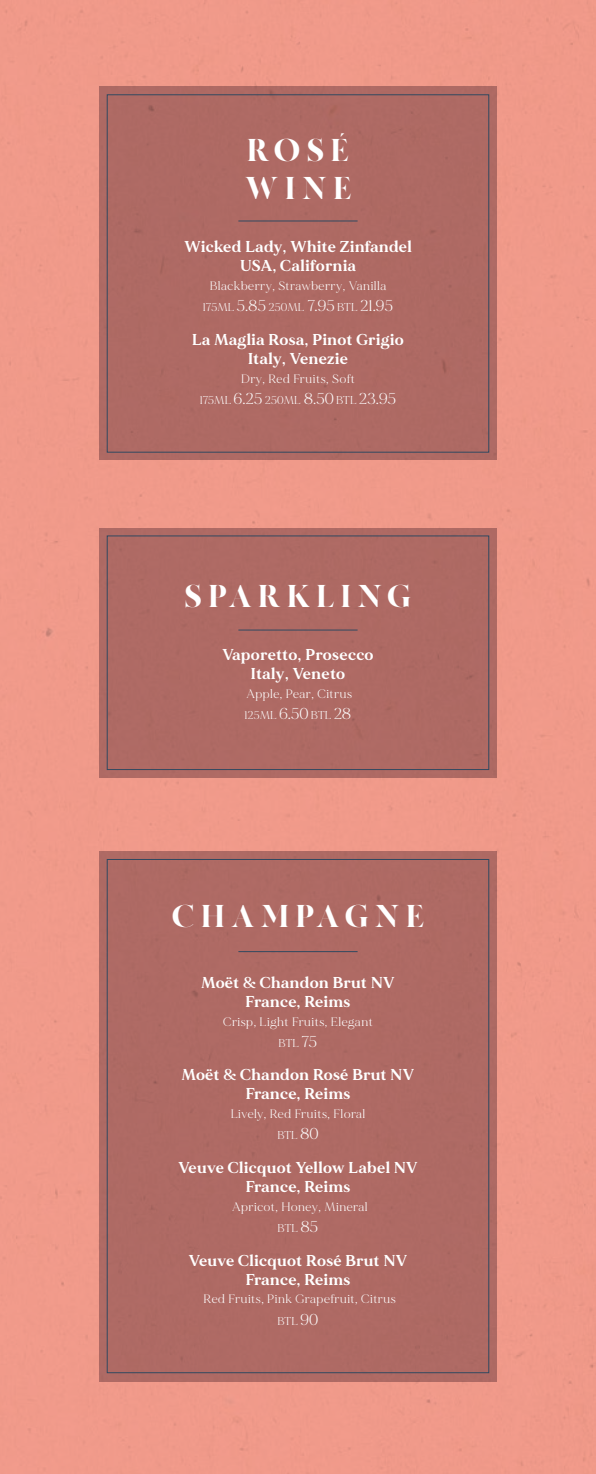
<style>
.page{position:relative;width:596px;height:1474px;background:#fff}
.page>*{position:absolute;margin:0;border:0;box-sizing:border-box;transform-origin:0 0}
.t1{font:900 31.5px/37.8px "MADE Canvas";letter-spacing:.2em;color:#fff}
.t2{font:700 15.75px/18.9px "MADE Mirage";letter-spacing:.04em;color:#fff;text-align:center}
.t3{font:12.25px "MADE Mirage";letter-spacing:.04em;color:#fff}
.t4{font:11.38px "MADE Mirage";color:#fff}
.s1{font-size:15.75px}
</style>
<div class="page">
<div style="left:0;top:0;width:595px;height:1473px;background:#f09a8a"></div>
<div style="left:99px;top:87px;width:397px;height:373px;background:#ae6a64"></div>
<div style="left:107px;top:94px;width:382px;height:358px;border:1px solid #314960"></div>
<div style="left:99px;top:851px;width:397px;height:531px;background:#ae6a64"></div>
<hr style="left:238px;top:951px;width:119px;height:1px;background:#314960">
<div style="left:99px;top:528px;width:397px;height:250px;background:#ae6a64"></div>
<div style="left:107px;top:535px;width:382px;height:235px;border:1px solid #314960"></div>
<hr style="left:238px;top:629px;width:119px;height:1px;background:#314960">
<hr style="left:238px;top:220px;width:119px;height:1px;background:#314960">
<h1 class="t1" style="left:244px;top:134px;width:108px">ROSÉ<br>WINE</h1>
<p class="t2" style="left:184px;top:237px;width:229px">Wicked Lady, White Zinfandel<br>USA, California</p>
<p class="t3" style="left:209px;top:278px;width:178px">Blackberry, Strawberry, Vanilla</p>
<p class="t4" style="left:203px;top:300px;width:191px">175ML <span class="s1">5.85</span> 250ML <span class="s1">7.95</span> BTL <span class="s1">21.95</span></p>
<p class="t2" style="left:192px;top:330px;width:213px">La Maglia Rosa, Pinot Grigio<br>Italy, Venezie</p>
<p class="t3" style="left:241px;top:371px;width:115px">Dry, Red Fruits, Soft</p>
<p class="t4" style="left:200px;top:393px;width:198px">175ML <span class="s1">6.25</span> 250ML <span class="s1">8.50</span> BTL <span class="s1">23.95</span></p>
<h1 class="t1" style="left:184px;top:579px;width:228px">SPARKLING</h1>
<p class="t2" style="left:222px;top:645px;width:152px">Vaporetto, Prosecco<br>Italy, Veneto</p>
<p class="t3" style="left:246px;top:686px;width:107px">Apple, Pear, Citrus</p>
<p class="t4" style="left:244px;top:708px;width:108px">125ML <span class="s1">6.50</span> BTL <span class="s1">28</span></p>
<h1 class="t1" style="left:172px;top:900px;width:254px">CHAMPAGNE</h1>
<p class="t2" style="left:201px;top:973px;width:194px">Moët &amp; Chandon Brut NV<br>France, Reims</p>
<p class="t3" style="left:223px;top:1013px;width:151px">Crisp, Light Fruits, Elegant</p>
<p class="t4" style="left:278px;top:1035px;width:40px">BTL <span class="s1">75</span></p>
<p class="t2" style="left:182px;top:1065px;width:234px">Moët &amp; Chandon Rosé Brut NV<br>France, Reims</p>
<p class="t3" style="left:230px;top:1106px;width:136px">Lively, Red Fruits, Floral</p>
<p class="t4" style="left:277px;top:1128px;width:43px">BTL <span class="s1">80</span></p>
<p class="t2" style="left:178px;top:1158px;width:240px">Veuve Clicquot Yellow Label NV<br>France, Reims</p>
<p class="t3" style="left:232px;top:1199px;width:137px">Apricot, Honey, Mineral</p>
<p class="t4" style="left:277px;top:1220px;width:42px">BTL <span class="s1">85</span></p>
<p class="t2" style="left:189px;top:1250px;width:220px">Veuve Clicquot Rosé Brut NV<br>France, Reims</p>
<p class="t3" style="left:203px;top:1291px;width:194px">Red Fruits, Pink Grapefruit, Citrus</p>
<p class="t4" style="left:277px;top:1313px;width:42px">BTL <span class="s1">90</span></p>
</div>
